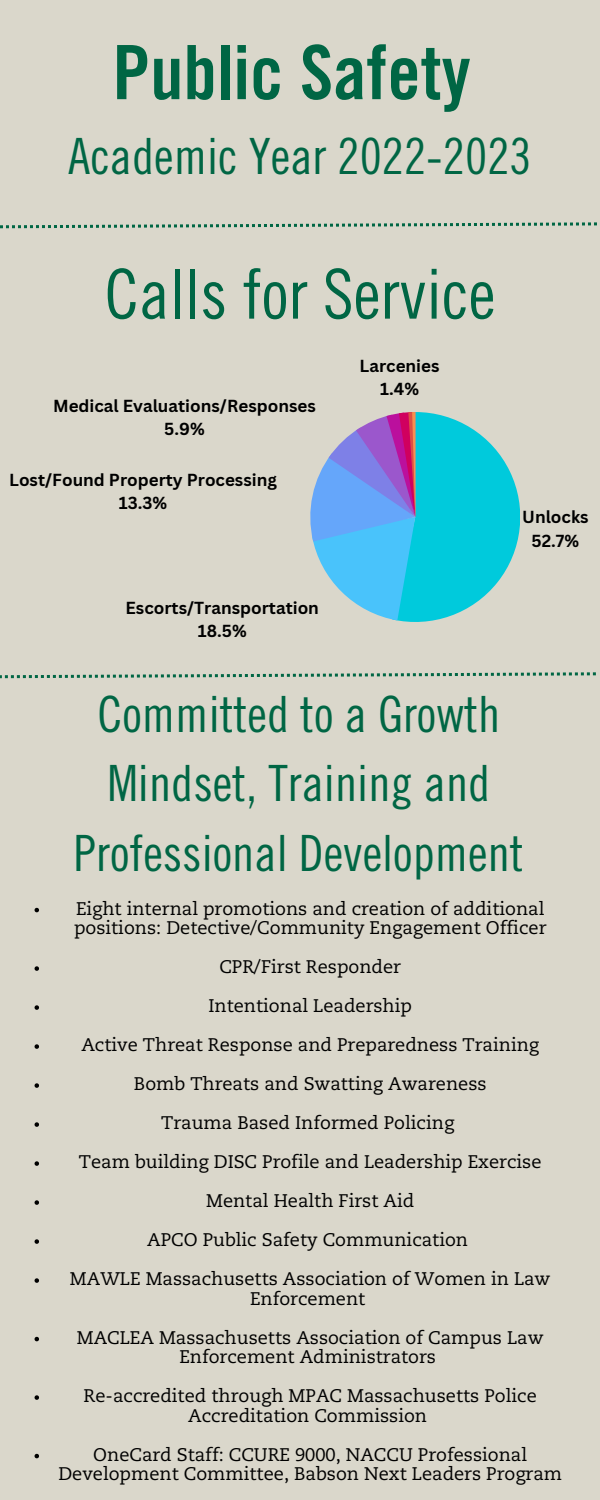
<style>
.page{position:relative;width:600px;height:1500px;background:#dad7cb}
.page>*{position:absolute;margin:0;border:0;box-sizing:border-box;transform-origin:0 0}
.t1{font:75px "Trade Gothic LT Std Bd Cn 20";color:#064}
.t2{font:69px "Trade Gothic LT Std Cn 18";color:#064}
.t3{font:50px/69.8px "Trade Gothic LT Std Cn 18";color:#064;text-align:center}
.t4{font:18.3px/19.5px "Caecilia LT Std";color:#000;text-align:center}
.t5{font:700 17px "Canva Sans";color:#000}
</style>
<div class="page">
<svg style="left:0;top:222px;width:597px;height:6px"></svg>
<svg style="left:310px;top:412px;width:210px;height:210px"></svg>
<svg style="left:0;top:672px;width:596px;height:6px"></svg>
<svg style="left:35px;top:908px;width:4px;height:4px"></svg>
<svg style="left:35px;top:966px;width:4px;height:5px"></svg>
<svg style="left:35px;top:1005px;width:4px;height:5px"></svg>
<svg style="left:35px;top:1044px;width:4px;height:5px"></svg>
<svg style="left:35px;top:1083px;width:4px;height:5px"></svg>
<svg style="left:35px;top:1122px;width:4px;height:5px"></svg>
<svg style="left:35px;top:1161px;width:4px;height:5px"></svg>
<svg style="left:35px;top:1200px;width:4px;height:5px"></svg>
<svg style="left:35px;top:1239px;width:4px;height:5px"></svg>
<svg style="left:35px;top:1278px;width:4px;height:5px"></svg>
<svg style="left:35px;top:1337px;width:4px;height:4px"></svg>
<svg style="left:35px;top:1395px;width:4px;height:5px"></svg>
<svg style="left:35px;top:1454px;width:4px;height:4px"></svg>
<p class="t1" style="left:113px;top:45px;width:360px">Public Safety</p>
<p class="t3" style="left:68px;top:128px;width:465px">Academic Year 2022-2023</p>
<p class="t2" style="left:105px;top:269px;width:392px">Calls for Service</p>
<p class="t5" style="left:53px;top:394px;width:264px">Medical Evaluations/Responses</p>
<p class="t5" style="left:164px;top:417px;width:42px">5.9%</p>
<p class="t5" style="left:9px;top:468px;width:269px">Lost/Found Property Processing</p>
<p class="t5" style="left:119px;top:491px;width:50px">13.3%</p>
<p class="t5" style="left:126px;top:596px;width:195px">Escorts/Transportation</p>
<p class="t5" style="left:198px;top:619px;width:50px">18.5%</p>
<p class="t5" style="left:360px;top:354px;width:81px">Larcenies</p>
<p class="t5" style="left:380px;top:377px;width:40px">1.4%</p>
<p class="t5" style="left:522px;top:505px;width:68px">Unlocks</p>
<p class="t5" style="left:532px;top:529px;width:49px">52.7%</p>
<p class="t3" style="left:74px;top:686px;width:451px">Committed to a Growth<br>Mindset, Training and<br>Professional Development</p>
<p class="t4" style="left:74px;top:900px;width:474px;text-align:left">Eight internal promotions and creation of additional positions: Detective/Community Engagement Officer</p>
<p class="t4" style="left:219px;top:958px;width:183px">CPR/First Responder</p>
<p class="t4" style="left:208px;top:997px;width:205px">Intentional Leadership</p>
<p class="t4" style="left:81px;top:1036px;width:459px">Active Threat Response and Preparedness Training</p>
<p class="t4" style="left:134px;top:1075px;width:354px">Bomb Threats and Swatting Awareness</p>
<p class="t4" style="left:161px;top:1114px;width:294px">Trauma Based Informed Policing</p>
<p class="t4" style="left:79px;top:1153px;width:464px">Team building DISC Profile and Leadership Exercise</p>
<p class="t4" style="left:206px;top:1192px;width:210px">Mental Health First Aid</p>
<p class="t4" style="left:147px;top:1231px;width:322px">APCO Public Safety Communication</p>
<p class="t4" style="left:70px;top:1270px;width:482px">MAWLE Massachusetts Association of Women in Law<br>Enforcement</p>
<p class="t4" style="left:77px;top:1329px;width:468px">MACLEA Massachusetts Association of Campus Law<br>Enforcement Administrators</p>
<p class="t4" style="left:84px;top:1387px;width:455px">Re-accredited through MPAC Massachusetts Police<br>Accreditation Commission</p>
<p class="t4" style="left:58px;top:1446px;width:505px">OneCard Staff: CCURE 9000, NACCU Professional<br>Development Committee, Babson Next Leaders Program</p>
</div>
